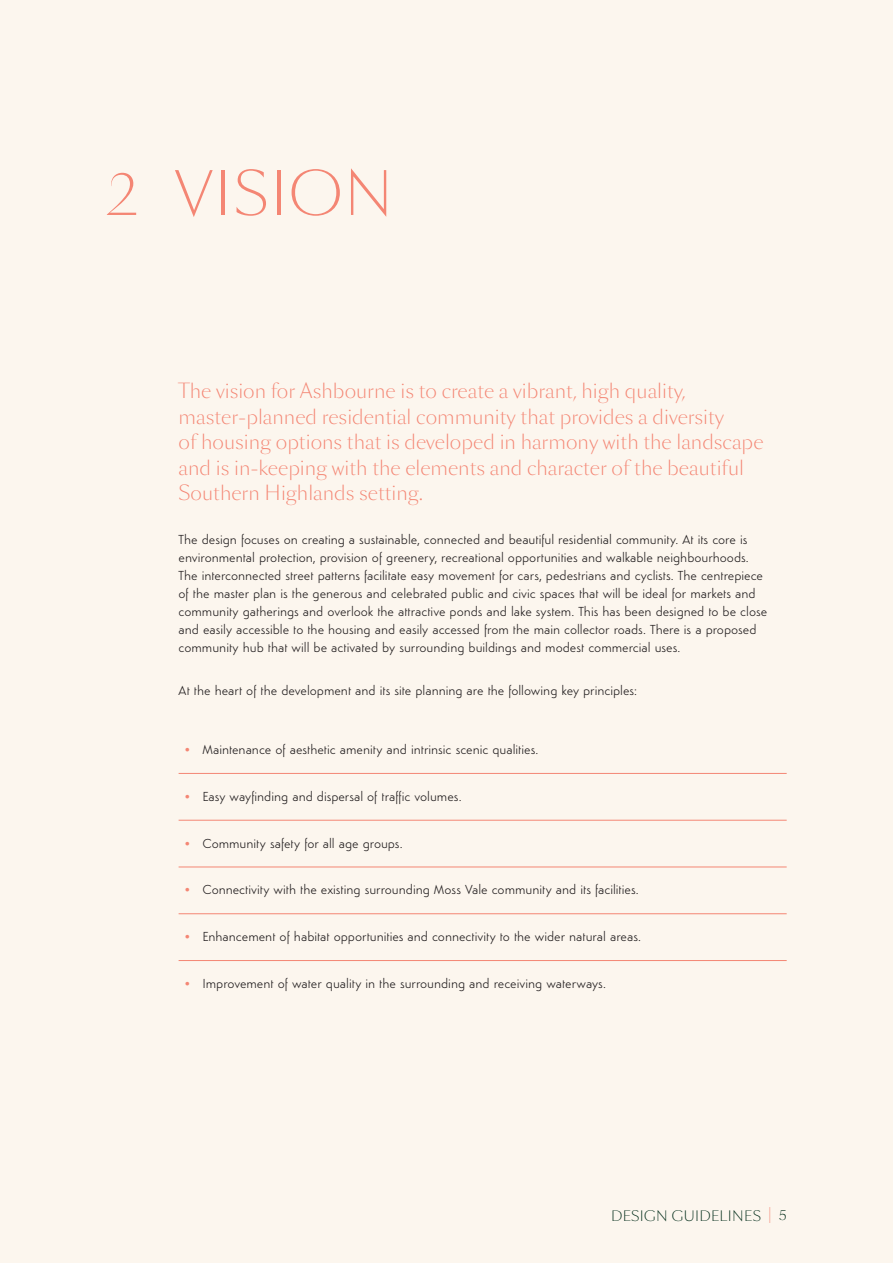
<style>
.page{position:relative;width:893px;height:1263px;background:#fcf6ee}
.page>*{position:absolute;margin:0;border:0;box-sizing:border-box;transform-origin:0 0}
.t1{font:300 57px "Sang Bleu Sans";letter-spacing:.03em;color:#f48674}
.t2{font:300 19.5px/25.5px "Sang Bleu Sans";color:#f48674}
.t3{font:300 13.5px/18px "Simplo";color:#231f20}
.t4{font:300 13.5px "Sang Bleu Sans";letter-spacing:.03em;color:#032d1a}
.s1{color:#f48674}
.s2{font-size:20.25px;color:#f48674}
</style>
<div class="page">
<hr style="left:179px;top:773px;width:608px;height:1px;background:#f48674">
<hr style="left:179px;top:820px;width:608px;height:1px;background:#f48674">
<hr style="left:179px;top:867px;width:608px;height:1px;background:#f48674">
<hr style="left:179px;top:913px;width:608px;height:1px;background:#f48674">
<hr style="left:179px;top:960px;width:608px;height:1px;background:#f48674">
<h1 class="t1" style="left:106px;top:158px;width:288px">2 VISION</h1>
<p class="t2" style="left:179px;top:379px;width:586px">The vision for Ashbourne is to create a vibrant, high quality, master-planned residential community that provides a diversity<br>of housing options that is developed in harmony with the landscape and is in-keeping with the elements and character of the beautiful Southern Highlands setting.</p>
<p class="t3" style="left:179px;top:530px;width:590px">The design focuses on creating a sustainable, connected and beautiful residential community. At its core is environmental protection, provision of greenery, recreational opportunities and walkable neighbourhoods.<br>The interconnected street patterns facilitate easy movement for cars, pedestrians and cyclists. The centrepiece of the master plan is the generous and celebrated public and civic spaces that will be ideal for markets and community gatherings and overlook the attractive ponds and lake system. This has been designed to be close and easily accessible to the housing and easily accessed from the main collector roads. There is a proposed community hub that will be activated by surrounding buildings and modest commercial uses.</p>
<p class="t3" style="left:179px;top:681px;width:460px">At the heart of the development and its site planning are the following key principles:</p>
<p class="t3" style="left:185px;top:740px;width:355px"><span class="s1">•</span> Maintenance of aesthetic amenity and intrinsic scenic qualities.</p>
<p class="t3" style="left:185px;top:787px;width:278px"><span class="s1">•</span> Easy wayfinding and dispersal of traffic volumes.</p>
<p class="t3" style="left:185px;top:834px;width:219px"><span class="s1">•</span> Community safety for all age groups.</p>
<p class="t3" style="left:185px;top:881px;width:455px"><span class="s1">•</span> Connectivity with the existing surrounding Moss Vale community and its facilities.</p>
<p class="t3" style="left:185px;top:927px;width:458px"><span class="s1">•</span> Enhancement of habitat opportunities and connectivity to the wider natural areas.</p>
<p class="t3" style="left:185px;top:974px;width:422px"><span class="s1">•</span> Improvement of water quality in the surrounding and receiving waterways.</p>
<p class="t4" style="left:611px;top:1207px;width:177px">DESIGN GUIDELINES <span class="s2">|</span> 5</p>
</div>
